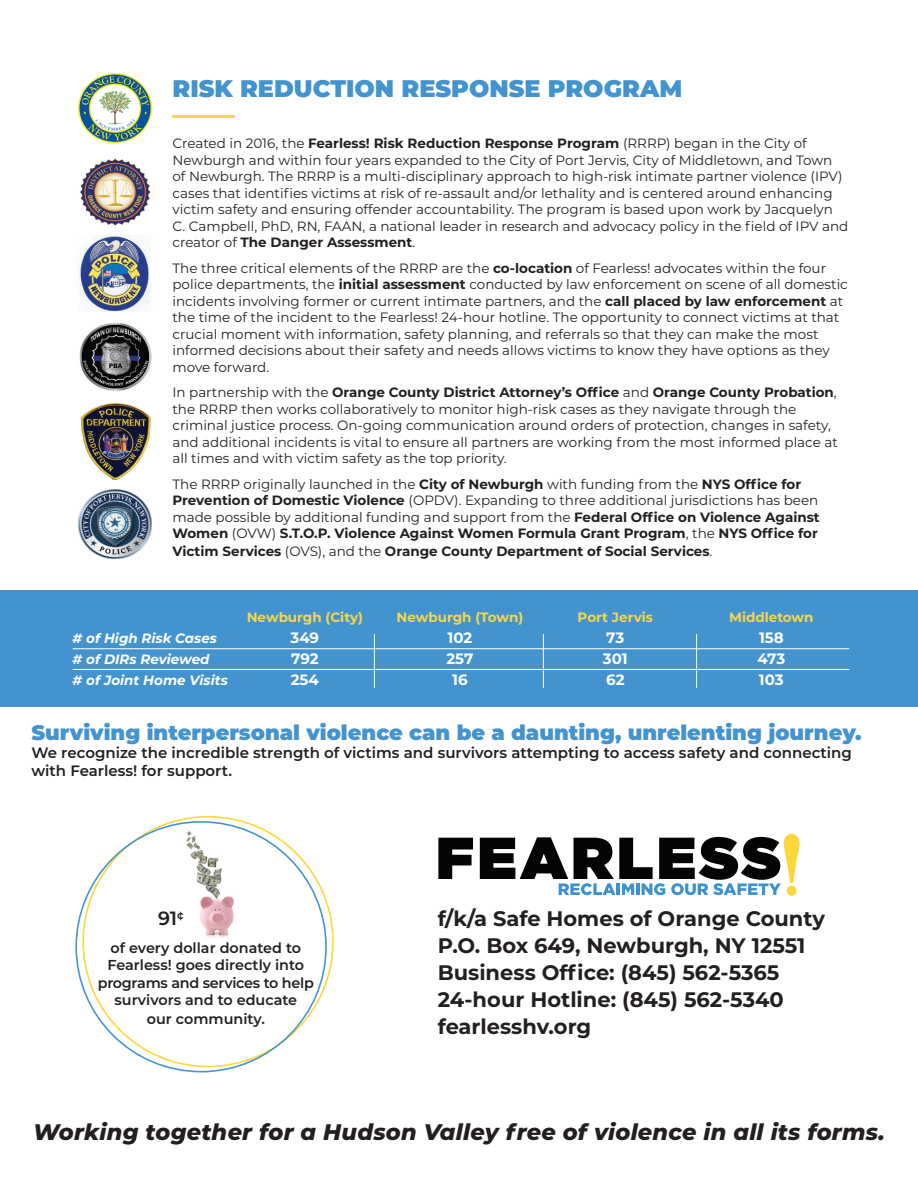
<style>
.page{position:relative;width:918px;height:1188px;background:#fff}
.page>*{position:absolute;margin:0;border:0;box-sizing:border-box;transform-origin:0 0}
.t1{font:900 24px "Montserrat";color:#4393cf}
.t2{font:italic 800 22.5px "Montserrat";letter-spacing:.01em;color:#231f20}
.t3{font:700 21px/27px "Montserrat";color:#231f20}
.t4{font:900 21px "Montserrat";color:#4393cf}
.t5{font:600 19.2px "Montserrat";color:#231f20}
.t6{font:600 15px/18px "Montserrat";color:#231f20}
.t7{font:700 15px/21px "Montserrat";color:#fff;text-align:justify}
.t8{font:600 14.4px/17.2px "Montserrat";color:#231f20;text-align:center}
.t9{font:13.5px/16.5px "Montserrat";color:#231f20}
.t10{font:700 13.5px "Montserrat";color:#231f20}
.t11{font:italic 700 13.5px/21px "Montserrat";color:#fff}
.t12{font:700 13.5px "Montserrat";color:#f8d74a}
.s1{font-weight:700}
.s2{font-weight:400}
</style>
<div class="page">
<hr style="left:172px;top:115px;width:63px;height:3px;background:#f8d74a">
<img style="left:79px;top:236px;width:71px;height:76px">
<img style="left:79px;top:323px;width:72px;height:68px">
<img style="left:79px;top:489px;width:72px;height:70px">
<img style="left:79px;top:158px;width:72px;height:68px">
<img style="left:81px;top:402px;width:70px;height:77px">
<img style="left:79px;top:73px;width:72px;height:70px">
<img style="left:186px;top:830px;width:66px;height:108px">
<div style="left:0;top:590px;width:918px;height:117px;background:#4393cf"></div>
<hr style="left:73px;top:648px;width:776px;height:1px;background:#fff">
<hr style="left:73px;top:669px;width:776px;height:1px;background:#fff">
<hr style="left:374px;top:634px;width:1px;height:54px;background:#fff">
<hr style="left:543px;top:634px;width:1px;height:54px;background:#fff">
<hr style="left:696px;top:634px;width:1px;height:54px;background:#fff">
<svg style="left:438px;top:838px;width:35px;height:41px"></svg>
<svg style="left:480px;top:834px;width:320px;height:62px"></svg>
<h1 class="t1" style="left:172px;top:70px;width:511px">RISK REDUCTION RESPONSE PROGRAM</h1>
<p class="t9" style="left:172px;top:135px;width:677px">Created in 2016, the <span class="s1">Fearless! Risk Reduction Response Program</span> (RRRP) began in the City of Newburgh and within four years expanded to the City of Port Jervis, City of Middletown, and Town of Newburgh. The RRRP is a multi-disciplinary approach to high-risk intimate partner violence (IPV) cases that identifies victims at risk of re-assault and/or lethality and is centered around enhancing victim safety and ensuring offender accountability. The program is based upon work by Jacquelyn C. Campbell, PhD, RN, FAAN, a national leader in research and advocacy policy in the field of IPV and creator of <span class="s1">The Danger Assessment</span>.</p>
<p class="t9" style="left:172px;top:259px;width:677px">The three critical elements of the RRRP are the <span class="s1">co-location</span> of Fearless! advocates within the four police departments, the <span class="s1">initial assessment</span> conducted by law enforcement on scene of all domestic incidents involving former or current intimate partners, and the <span class="s1">call placed by law enforcement</span> at the time of the incident to the Fearless! 24-hour hotline. The opportunity to connect victims at that crucial moment with information, safety planning, and referrals so that they can make the most informed decisions about their safety and needs allows victims to know they have options as they move forward.</p>
<p class="t9" style="left:172px;top:384px;width:667px">In partnership with the <span class="s1">Orange County District Attorney’s Office</span> and <span class="s1">Orange County Probation</span>, the RRRP then works collaboratively to monitor high-risk cases as they navigate through the criminal justice process. On-going communication around orders of protection, changes in safety, and additional incidents is vital to ensure all partners are working from the most informed place at all times and with victim safety as the top priority.</p>
<p class="t9" style="left:172px;top:475px;width:649px">The RRRP originally launched in the <span class="s1">City of Newburgh</span> with funding from the <span class="s1">NYS Office for Prevention of Domestic Violence</span> (OPDV). Expanding to three additional jurisdictions has been made possible by additional funding and support from the <span class="s1">Federal Office on Violence Against Women</span> (OVW) <span class="s1">S.T.O.P. Violence Against Women Formula Grant Program</span>, the <span class="s1">NYS Office for</span></p>
<p class="t10" style="left:172px;top:542px;width:542px">Victim Services <span class="s2">(OVS), and the</span> Orange County Department of Social Services<span class="s2">.</span></p>
<p class="t12" style="left:729px;top:607px;width:86px">Middletown</p>
<p class="t7" style="left:757px;top:626px;width:29px">158<br>473<br>103</p>
<h3 class="t4" style="left:32px;top:716px;width:832px">Surviving interpersonal violence can be a daunting, unrelenting journey.</h3>
<p class="t6" style="left:32px;top:743px;width:822px">We recognize the incredible strength of victims and survivors attempting to access safety and connecting with Fearless! for support.</p>
<p class="t12" style="left:578px;top:607px;width:77px">Port Jervis</p>
<p class="t7" style="left:603px;top:626px;width:26px;text-align:left">73<br>301<br>62</p>
<p class="t12" style="left:247px;top:607px;width:118px">Newburgh (City)</p>
<p class="t7" style="left:291px;top:626px;width:30px">349<br>792<br>254</p>
<p class="t12" style="left:397px;top:607px;width:128px">Newburgh (Town)</p>
<p class="t7" style="left:446px;top:626px;width:28px;text-align:center">102<br>257<br>16</p>
<p class="t11" style="left:73px;top:627px;width:157px"># of High Risk Cases # of DIRs Reviewed<br># of Joint Home Visits</p>
<h3 class="t5" style="left:158px;top:905px;width:27px">91<sup>¢</sup></h3>
<p class="t8" style="left:98px;top:939px;width:218px">of every dollar donated to<br>Fearless! goes directly into programs and services to help survivors and to educate</p>
<p class="t8" style="left:147px;top:1010px;width:119px">our community.</p>
<h3 class="t3" style="left:438px;top:904px;width:389px">f/k/a Safe Homes of Orange County<br>P.O. Box 649, Newburgh, NY 12551<br>Business Office: (845) 562-5365<br>24-hour Hotline: (845) 562-5340 fearlesshv.org</h3>
<h2 class="t2" style="left:33px;top:1116px;width:853px">Working together for a Hudson Valley free of violence in all its forms.</h2>
</div>
